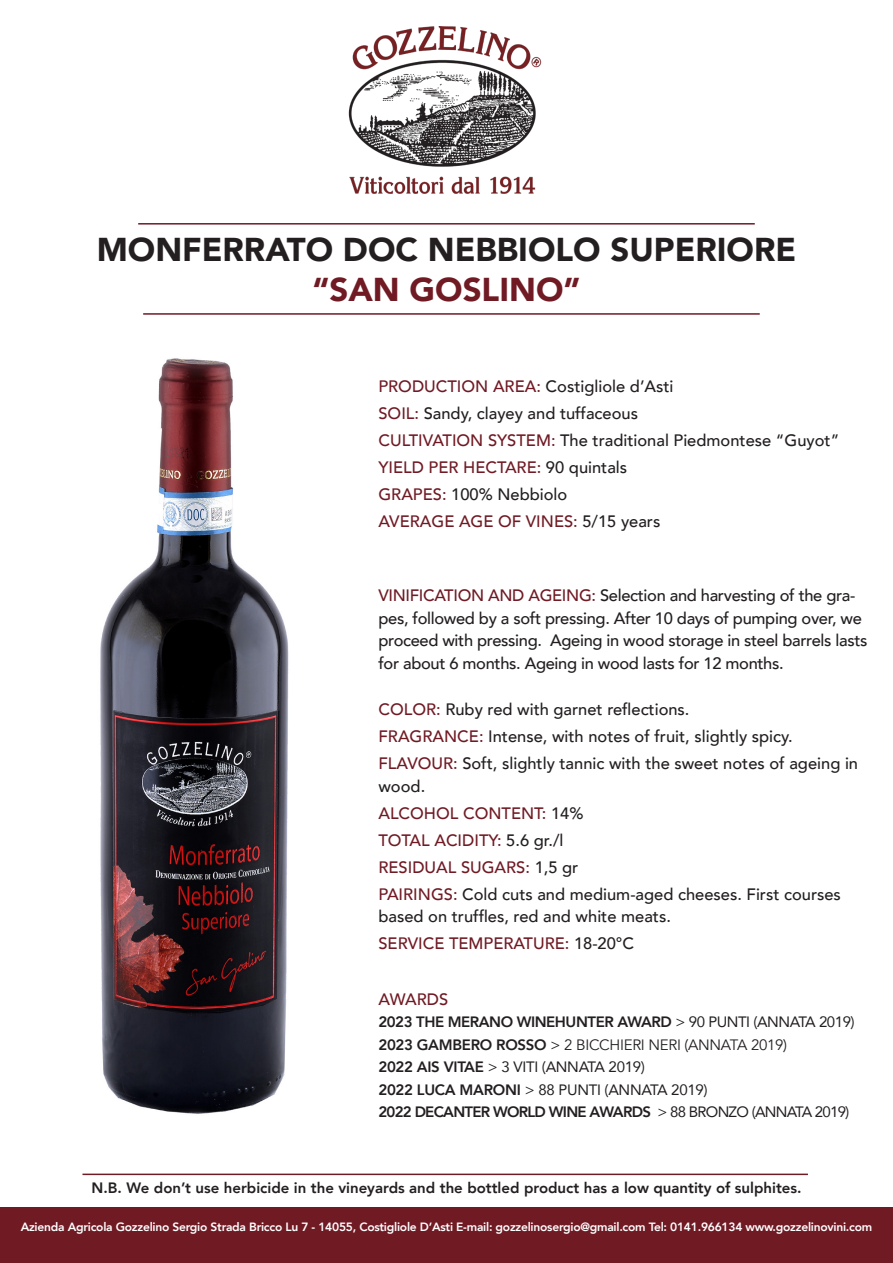
<style>
.page{position:relative;width:893px;height:1263px;background:#fff}
.page>*{position:absolute;margin:0;border:0;box-sizing:border-box;transform-origin:0 0}
.t1{font:900 33px "Avenir";color:#231f20}
.t2{font:900 33px "Avenir";color:#701a24}
.t3{font:500 16.5px/22.5px "Avenir";color:#231f20}
.t4{font:500 16.5px/22.5px "Avenir";letter-spacing:-.02em;color:#231f20}
.t5{font:500 16.5px "Avenir";color:#701a24}
.t6{font:800 15px "Avenir";color:#231f20}
.t7{font:15px "Avenir";letter-spacing:-.02em;color:#231f20}
.t8{font:800 15px "Avenir";letter-spacing:-.03em;color:#231f20}
.t9{font:800 15px "Avenir";letter-spacing:-.05em;color:#231f20}
.t10{font:15px "Avenir";letter-spacing:-.02em;color:#231f20}
.t11{font:800 12px "Avenir";letter-spacing:-.02em;color:#fff}
.s1{color:#701a24}
.s2{color:#231f20}
.s3{font-weight:400}
.s4{font-weight:800}
.s5{font-style:inherit}
</style>
<div class="page">
<img style="left:348px;top:27px;width:194px;height:167px">
<img style="left:100px;top:358px;width:189px;height:756px">
<div style="left:1px;top:1206px;width:892px;height:56px;background:#701a24"></div>
<hr style="left:138px;top:223px;width:617px;height:2px;background:#701a24">
<hr style="left:82px;top:1173px;width:726px;height:2px;background:#701a24">
<hr style="left:143px;top:313px;width:617px;height:2px;background:#701a24">
<p class="t1" style="left:97px;top:221px;width:701px">MONFERRATO DOC NEBBIOLO SUPERIORE</p>
<p class="t2" style="left:312px;top:261px;width:270px">“SAN GOSLINO”</p>
<p class="t3" style="left:378px;top:374px;width:297px"><span class="s1">PRODUCTION AREA:</span> Costigliole d’Asti</p>
<p class="t3" style="left:378px;top:401px;width:261px"><span class="s1">SOIL:</span> Sandy, clayey and tuffaceous</p>
<p class="t3" style="left:378px;top:428px;width:462px"><span class="s1">CULTIVATION SYSTEM:</span> The traditional Piedmontese “Guyot”</p>
<p class="t5" style="left:378px;top:453px;width:250px">YIELD PER HECTARE: <span class="s2">90 quintals</span></p>
<p class="t3" style="left:378px;top:482px;width:190px"><span class="s1">GRAPES:</span> 100% Nebbiolo</p>
<p class="t5" style="left:378px;top:507px;width:283px">AVERAGE AGE OF VINES: <span class="s2">5/15 years</span></p>
<p class="t4" style="left:378px;top:583px;width:490px"><span class="s1">VINIFICATION AND AGEING:</span> Selection and harvesting of the gra&shy;pes, followed by a soft pressing. After 10 days of pumping over, we proceed with pressing. Ageing in wood storage in steel barrels lasts for about 6 months. Ageing in wood lasts for 12 months.</p>
<p class="t3" style="left:378px;top:697px;width:313px"><span class="s1">COLOR:</span> Ruby red with garnet reflections.</p>
<p class="t3" style="left:378px;top:724px;width:416px"><span class="s1">FRAGRANCE:</span> Intense, with notes of fruit, slightly spicy.</p>
<p class="t3" style="left:378px;top:751px;width:481px"><span class="s1">FLAVOUR:</span> Soft, slightly tannic with the sweet notes of ageing in wood.</p>
<p class="t5" style="left:378px;top:799px;width:207px">ALCOHOL CONTENT: <span class="s2">14%</span></p>
<p class="t5" style="left:378px;top:826px;width:186px">TOTAL ACIDITY: <span class="s2">5.6 gr./l</span></p>
<p class="t5" style="left:378px;top:853px;width:201px">RESIDUAL SUGARS: <span class="s2">1,5 gr</span></p>
<p class="t3" style="left:378px;top:882px;width:464px"><span class="s1">PAIRINGS:</span> Cold cuts and medium-aged cheeses. First courses based on truffles, red and white meats.</p>
<p class="t5" style="left:378px;top:929px;width:257px">SERVICE TEMPERATURE: <span class="s2">18-20°C</span></p>
<p class="t5" style="left:378px;top:984px;width:71px">AWARDS</p>
<p class="t8" style="left:378px;top:1010px;width:478px">2023 THE MERANO WINEHUNTER AWARD <span class="s3">&gt;</span> <span class="s3">90 PUNTI (ANNATA 2019)</span></p>
<p class="t10" style="left:378px;top:1035px;width:410px"><span class="s4">2023 GAMBERO ROSSO</span> &gt; 2 BICCHIERI NERI (ANNATA 2019)</p>
<p class="t7" style="left:378px;top:1055px;width:268px"><span class="s4">2022 AIS VITAE</span> <span class="s5">&gt;</span> 3 VITI (ANNATA 2019)</p>
<p class="t7" style="left:378px;top:1077px;width:331px"><span class="s4">2022 LUCA MARONI</span> <span class="s5">&gt;</span> 88 PUNTI (ANNATA 2019)</p>
<p class="t9" style="left:378px;top:1100px;width:472px">2022 DECANTER WORLD WINE AWARDS <span class="s3">&gt;</span> <span class="s3">88 BRONZO (ANNATA 2019)</span></p>
<p class="t6" style="left:91px;top:1176px;width:712px">N.B. We don’t use herbicide in the vineyards and the bottled product has a low quantity of sulphites.</p>
<p class="t11" style="left:21px;top:1218px;width:853px">Azienda Agricola Gozzelino Sergio Strada Bricco Lu 7 - 14055, Costigliole D’Asti E-mail: gozzelinosergio@gmail.com Tel: 0141.966134 www.gozzelinovini.com</p>
</div>
